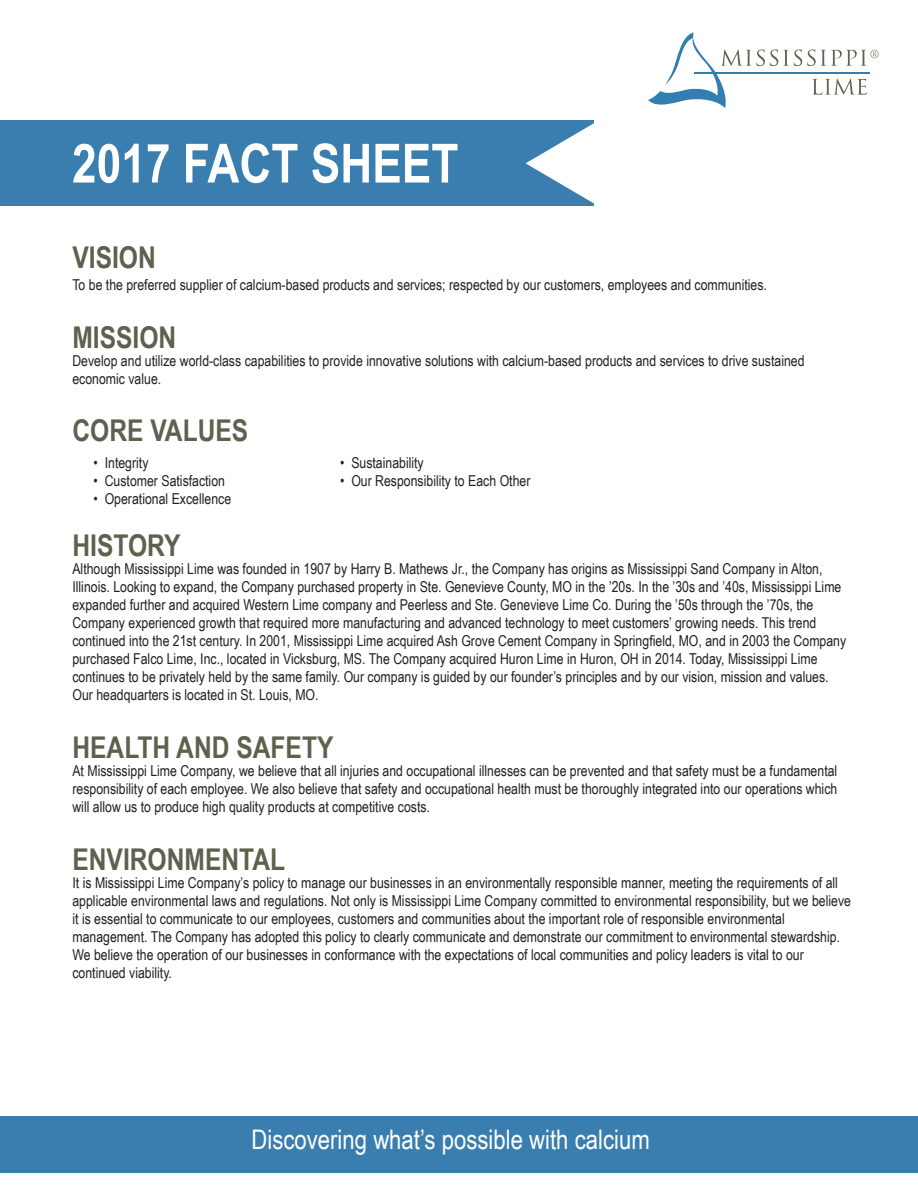
<style>
.page{position:relative;width:918px;height:1188px;background:#fff}
.page>*{position:absolute;margin:0;border:0;box-sizing:border-box;transform-origin:0 0}
.t1{font:700 54px "Arial Narrow";color:#fff}
.t2{font:700 30px "Arial Narrow";color:#60604f}
.t3{font:27px "Arial Narrow";color:#fff}
.t4{font:15px/18px "Arial Narrow";color:#231f20}
</style>
<div class="page">
<div style="left:0;top:121px;width:593px;height:85px;background:#3a7eb0"></div>
<svg style="left:526px;top:121px;width:68px;height:85px"></svg>
<div style="left:0;top:1116px;width:918px;height:56px;background:#3a7eb0"></div>
<svg style="left:648px;top:32px;width:230px;height:76px"></svg>
<p class="t1" style="left:72px;top:123px;width:388px">2017 FACT SHEET</p>
<p class="t2" style="left:72px;top:235px;width:85px">VISION</p>
<p class="t4" style="left:72px;top:275px;width:696px">To be the preferred supplier of calcium-based products and services; respected by our customers, employees and communities.</p>
<p class="t2" style="left:72px;top:314px;width:105px">MISSION</p>
<p class="t4" style="left:72px;top:351px;width:734px">Develop and utilize world-class capabilities to provide innovative solutions with calcium-based products and services to drive sustained</p>
<p class="t4" style="left:72px;top:369px;width:90px">economic value.</p>
<p class="t2" style="left:72px;top:408px;width:177px">CORE VALUES</p>
<p class="t4" style="left:94px;top:453px;width:56px">• Integrity</p>
<p class="t4" style="left:94px;top:471px;width:133px">• Customer Satisfaction</p>
<p class="t4" style="left:94px;top:489px;width:139px">• Operational Excellence</p>
<p class="t4" style="left:340px;top:453px;width:85px">• Sustainability</p>
<p class="t4" style="left:340px;top:471px;width:192px">• Our Responsibility to Each Other</p>
<p class="t2" style="left:72px;top:523px;width:110px">HISTORY</p>
<p class="t4" style="left:72px;top:560px;width:771px">Although Mississippi Lime was founded in 1907 by Harry B. Mathews Jr., the Company has origins as Mississippi Sand Company in Alton,<br>Illinois. Looking to expand, the Company purchased property in Ste. Genevieve County, MO in the ’20s. In the ’30s and ’40s, Mississippi Lime expanded further and acquired Western Lime company and Peerless and Ste. Genevieve Lime Co. During the ’50s through the ’70s, the</p>
<p class="t4" style="left:72px;top:614px;width:775px">Company experienced growth that required more manufacturing and advanced technology to meet customers’ growing needs. This trend continued into the 21st century. In 2001, Mississippi Lime acquired Ash Grove Cement Company in Springfield, MO, and in 2003 the Company purchased Falco Lime, Inc., located in Vicksburg, MS. The Company acquired Huron Lime in Huron, OH in 2014. Today, Mississippi Lime continues to be privately held by the same family. Our company is guided by our founder’s principles and by our vision, mission and values.</p>
<p class="t4" style="left:72px;top:686px;width:248px">Our headquarters is located in St. Louis, MO.</p>
<p class="t2" style="left:72px;top:725px;width:263px">HEALTH AND SAFETY</p>
<p class="t4" style="left:72px;top:761px;width:766px;text-align:justify">At Mississippi Lime Company, we believe that all injuries and occupational illnesses can be prevented and that safety must be a fundamental responsibility of each employee. We also believe that safety and occupational health must be thoroughly integrated into our operations which will allow us to produce high quality products at competitive costs.</p>
<p class="t2" style="left:72px;top:836px;width:214px">ENVIRONMENTAL</p>
<p class="t4" style="left:72px;top:873px;width:780px">It is Mississippi Lime Company’s policy to manage our businesses in an environmentally responsible manner, meeting the requirements of all applicable environmental laws and regulations. Not only is Mississippi Lime Company committed to environmental responsibility, but we believe it is essential to communicate to our employees, customers and communities about the important role of responsible environmental</p>
<p class="t4" style="left:72px;top:927px;width:769px">management. The Company has adopted this policy to clearly communicate and demonstrate our commitment to environmental stewardship.<br>We believe the operation of our businesses in conformance with the expectations of local communities and policy leaders is vital to our</p>
<p class="t4" style="left:72px;top:963px;width:101px">continued viability.</p>
<p class="t3" style="left:252px;top:1120px;width:400px">Discovering what’s possible with calcium</p>
</div>
